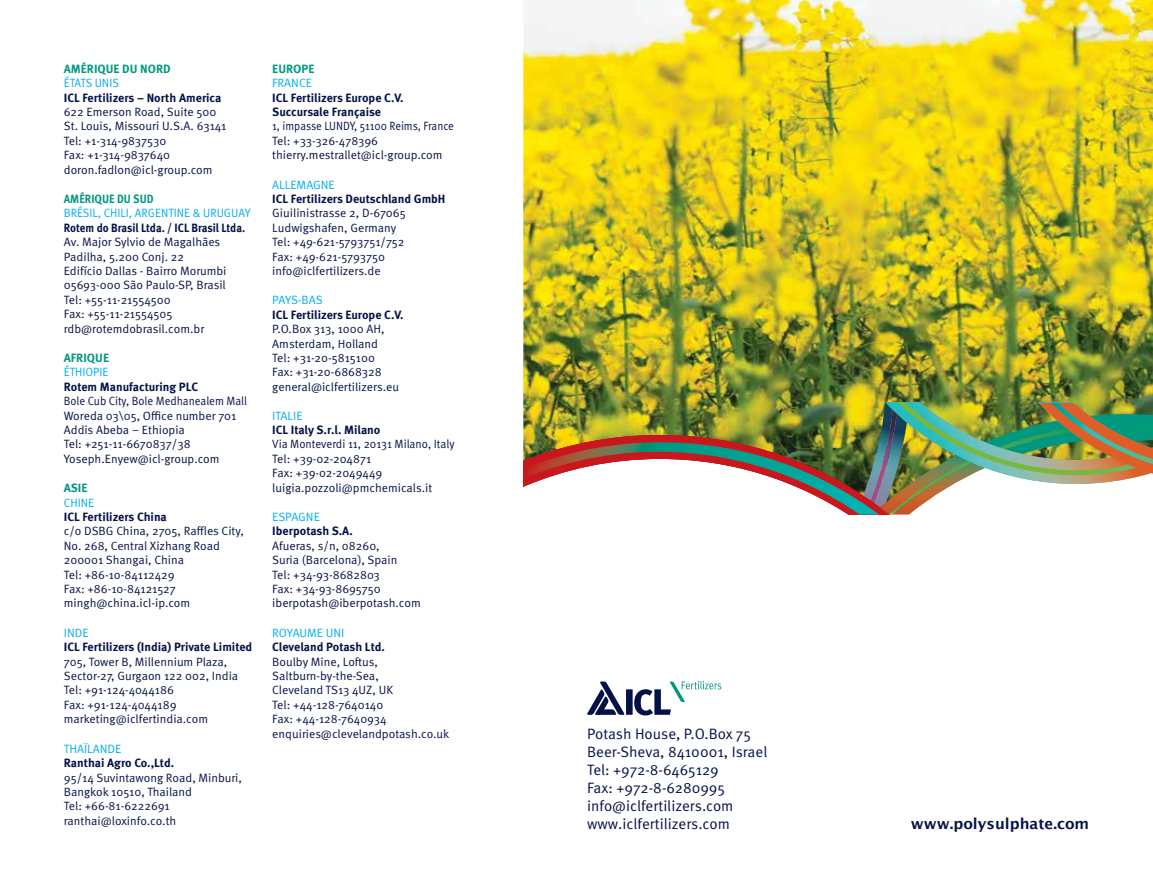
<style>
.page{position:relative;width:1153px;height:893px;background:#fff}
.page>*{position:absolute;margin:0;border:0;box-sizing:border-box;transform-origin:0 0}
.t1{font:15px/18px "Meta OT Norm";color:#041146}
.t2{font:700 15px "Lucida Grande";color:#041146}
.t3{font:12px/14.4px "Meta OT Norm";color:#041146}
.t4{font:700 12px/14.4px "Meta OT";color:#041146}
.t5{font:12px/14.4px "Meta OT Norm";color:#041146;scale:.92 1}
.t6{font:12px/14.4px "Meta OT Norm";color:#041146;scale:.94 1}
.t7{font:12px/14.4px "Meta OT Norm";color:#041146;scale:.9 1}
.t8{font:12px "Meta OT Norm";color:#00aeef}
.t9{font:12px "Meta OT Norm";color:#00aeef;scale:.95 1}
.t10{font:700 12px "Meta OT";color:#041146;scale:.91 1}
.t11{font:700 12px "Meta OT";color:#00987f}
.t12{font:700 12px "Meta OT";color:#00987f;scale:.91 1}
</style>
<div class="page">
<img style="left:523px;top:0;width:629px;height:402px">
<img style="left:523px;top:402px;width:629px;height:113px">
<svg style="left:587px;top:681px;width:37px;height:34px"></svg>
<div style="left:626px;top:689px;width:6px;height:26px;background:#041146"></div>
<svg style="left:634px;top:681px;width:87px;height:34px"></svg>
<p class="t11" style="left:64px;top:61px;width:108px">AMÉRIQUE DU NORD</p>
<p class="t9" style="left:64px;top:76px;width:60px">ÉTATS UNIS</p>
<p class="t4" style="left:64px;top:90px;width:159px">ICL Fertilizers – North America</p>
<p class="t3" style="left:64px;top:105px;width:164px">622 Emerson Road, Suite 500<br>St. Louis, Missouri U.S.A. 63141<br>Tel: +1-314-9837530<br>Fax: +1-314-9837640 doron.fadlon@icl-group.com</p>
<p class="t12" style="left:64px;top:191px;width:100px">AMÉRIQUE DU SUD</p>
<p class="t9" style="left:64px;top:206px;width:198px">BRÉSIL, CHILI, ARGENTINE &amp; URUGUAY</p>
<p class="t10" style="left:64px;top:220px;width:201px">Rotem do Brasil Ltda. / ICL Brasil Ltda.</p>
<p class="t3" style="left:64px;top:235px;width:164px">Av. Major Sylvio de Magalhães<br>Padilha, 5.200 Conj. 22<br>Edifício Dallas - Bairro Morumbi<br>05693-000 São Paulo-SP, Brasil<br>Tel: +55-11-21554500<br>Fax: +55-11-21554505 rdb@rotemdobrasil.com.br</p>
<p class="t11" style="left:64px;top:350px;width:47px">AFRIQUE</p>
<p class="t9" style="left:64px;top:365px;width:48px">ÉTHIOPIE</p>
<p class="t4" style="left:64px;top:380px;width:136px">Rotem Manufacturing PLC</p>
<p class="t5" style="left:64px;top:394px;width:201px">Bole Cub City, Bole Medhanealem Mall<br>Woreda 03\05, Office number 701<br>Addis Abeba – Ethiopia<br>Tel: +251-11-6670837/38<br>Yoseph.Enyew@icl-group.com</p>
<p class="t11" style="left:64px;top:480px;width:25px">ASIE</p>
<p class="t9" style="left:64px;top:495px;width:33px">CHINE</p>
<p class="t4" style="left:64px;top:510px;width:104px">ICL Fertilizers China</p>
<p class="t3" style="left:64px;top:524px;width:181px">c/o DSBG China, 2705, Raffles City,<br>No. 268, Central Xizhang Road<br>200001 Shangai, China<br>Tel: +86-10-84112429<br>Fax: +86-10-84121527 mingh@china.icl-ip.com</p>
<p class="t8" style="left:64px;top:625px;width:26px">INDE</p>
<p class="t4" style="left:64px;top:640px;width:190px">ICL Fertilizers (India) Private Limited</p>
<p class="t3" style="left:64px;top:654px;width:176px">705, Tower B, Millennium Plaza,<br>Sector-27, Gurgaon 122 002, India<br>Tel: +91-124-4044186<br>Fax: +91-124-4044189 marketing@iclfertindia.com</p>
<p class="t8" style="left:64px;top:741px;width:59px">THAÏLANDE</p>
<p class="t4" style="left:64px;top:756px;width:112px">Ranthai Agro Co.,Ltd.</p>
<p class="t3" style="left:64px;top:770px;width:180px">95/14 Suvintawong Road, Minburi,<br>Bangkok 10510, Thailand<br>Tel: +66-81-6222691 ranthai@loxinfo.co.th</p>
<p class="t11" style="left:272px;top:61px;width:44px">EUROPE</p>
<p class="t8" style="left:272px;top:76px;width:41px">FRANCE</p>
<p class="t4" style="left:272px;top:90px;width:133px">ICL Fertilizers Europe C.V.<br>Succursale Française</p>
<p class="t7" style="left:272px;top:119px;width:203px">1, impasse LUNDY, 51100 Reims, France<br>Tel: +33-326-478396 thierry.mestrallet@icl-group.com</p>
<p class="t8" style="left:272px;top:177px;width:64px">ALLEMAGNE</p>
<p class="t4" style="left:272px;top:192px;width:175px">ICL Fertilizers Deutschland GmbH</p>
<p class="t3" style="left:272px;top:206px;width:135px">Giuilinistrasse 2, D-67065<br>Ludwigshafen, Germany<br>Tel: +49-621-5793751/752<br>Fax: +49-621-5793750 info@iclfertilizers.de</p>
<p class="t8" style="left:272px;top:293px;width:52px">PAYS-BAS</p>
<p class="t4" style="left:272px;top:308px;width:133px">ICL Fertilizers Europe C.V.</p>
<p class="t3" style="left:272px;top:322px;width:128px">P.O.Box 313, 1000 AH,<br>Amsterdam, Holland<br>Tel: +31-20-5815100<br>Fax: +31-20-6868328 general@iclfertilizers.eu</p>
<p class="t8" style="left:272px;top:408px;width:32px">ITALIE</p>
<p class="t4" style="left:272px;top:423px;width:110px">ICL Italy S.r.l. Milano</p>
<p class="t6" style="left:272px;top:437px;width:195px">Via Monteverdi 11, 20131 Milano, Italy<br>Tel: +39-02-204871<br>Fax: +39-02-2049449 luigia.pozzoli@pmchemicals.it</p>
<p class="t8" style="left:272px;top:510px;width:49px">ESPAGNE</p>
<p class="t4" style="left:272px;top:524px;width:82px">Iberpotash S.A.</p>
<p class="t3" style="left:272px;top:539px;width:150px">Afueras, s/n, 08260,<br>Suria (Barcelona), Spain<br>Tel: +34-93-8682803<br>Fax: +34-93-8695750 iberpotash@iberpotash.com</p>
<p class="t8" style="left:272px;top:625px;width:74px">ROYAUME UNI</p>
<p class="t4" style="left:272px;top:640px;width:114px">Cleveland Potash Ltd.</p>
<p class="t3" style="left:272px;top:654px;width:179px">Boulby Mine, Loftus,<br>Saltburn-by-the-Sea,<br>Cleveland TS13 4UZ, UK<br>Tel: +44-128-7640140<br>Fax: +44-128-7640934 enquiries@clevelandpotash.co.uk</p>
<p class="t1" style="left:587px;top:725px;width:182px">Potash House, P.O.Box 75<br>Beer-Sheva, 8410001, Israel<br>Tel: +972-8-6465129<br>Fax: +972-8-6280995 info@iclfertilizers.com www.iclfertilizers.com</p>
<p class="t2" style="left:910px;top:812px;width:180px">www.polysulphate.com</p>
</div>
